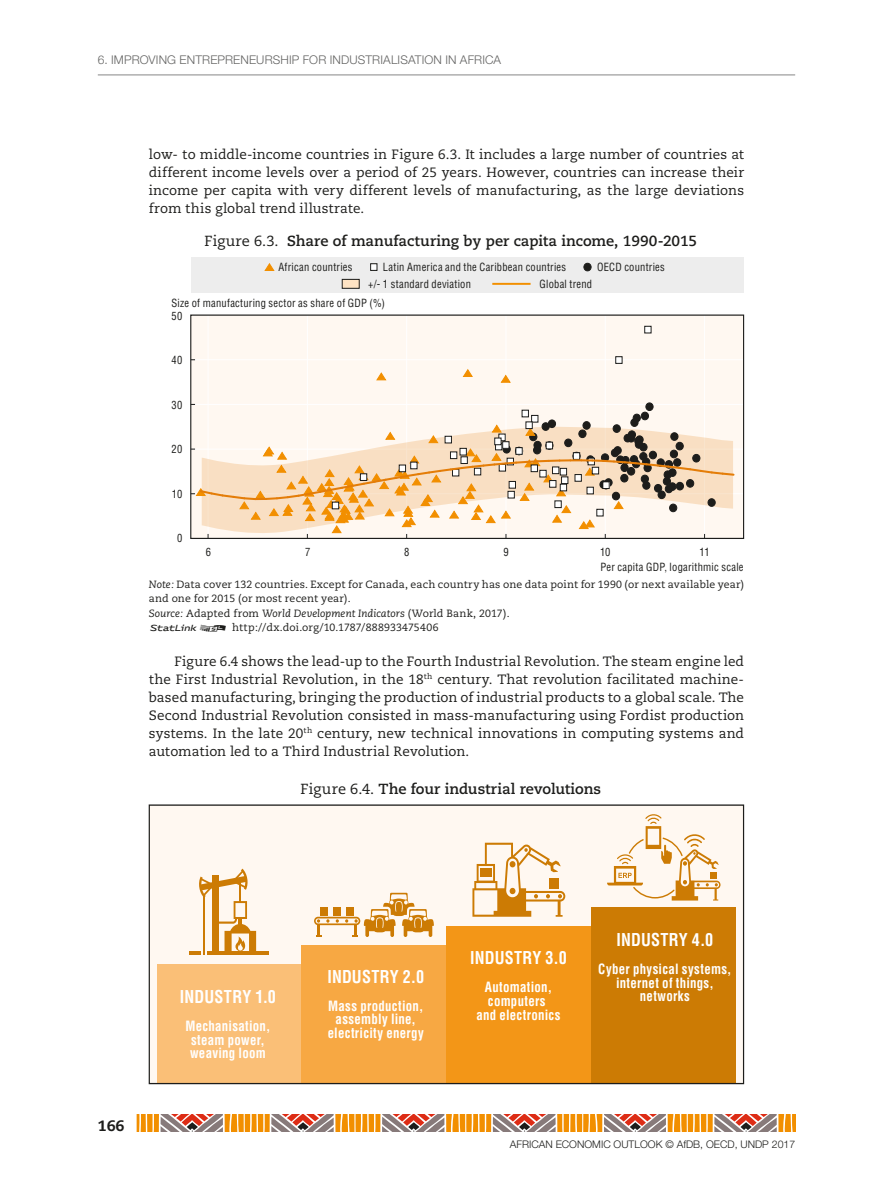
<style>
.page{position:relative;width:893px;height:1191px;background:#fff}
.page>*{position:absolute;margin:0;border:0;box-sizing:border-box;transform-origin:0 0}
.t1{font:700 condensed 17.25px "Helvetica";letter-spacing:.01em;color:#fff;scale:.93 1}
.t2{font:800 15px "Caecilia";color:#1d1d1b}
.t3{font:700 14.7px "Caecilia";color:#1d1d1b}
.t4{font:700 condensed 13.8px/13.8px "Helvetica";letter-spacing:.02em;color:#fff;text-align:center;scale:.93 1}
.Texte_normal{font:13.5px/18px "Caecilia";letter-spacing:.01em;color:#1d1d1b;text-align:justify}
.t5{font:300 12px "Helvetica Neue";letter-spacing:.01em;color:#646463}
.t6{font:condensed 10.95px "Helvetica";letter-spacing:.025em;color:#1d1d1b;scale:.95 1}
.Figure_source{font:10.5px/13.5px "Caecilia";letter-spacing:.015em;color:#1d1d1b}
.Figure_source-2{font:italic 10.5px "Caecilia";color:#1d1d1b}
.t7{font:300 10.5px "Helvetica Neue";color:#1d1d1b}
.Statlink{font:10.5px "Caecilia";letter-spacing:.015em;color:#1d1d1b}
.s1{font-weight:400}
.s2{font-style:italic}
.s3{font-style:normal}
.s4{font-family:"Stat Link"}
</style>
<div class="page">
<hr style="left:98px;top:75px;width:697px;height:1px;background:#878787">
<svg style="left:137px;top:1114px;width:658px;height:17px;background:#d09664"></svg>
<div style="left:191px;top:315px;width:553px;height:223px;background:#fff8f1"></div>
<div style="left:191px;top:257px;width:553px;height:36px;background:#ededed"></div>
<hr style="left:191px;top:493px;width:553px;height:1px;background:#fff">
<hr style="left:191px;top:449px;width:553px;height:1px;background:#fff">
<hr style="left:191px;top:404px;width:553px;height:1px;background:#fff">
<hr style="left:191px;top:359px;width:553px;height:1px;background:#fff">
<hr style="left:208px;top:315px;width:1px;height:223px;background:#fff">
<hr style="left:307px;top:315px;width:1px;height:223px;background:#fff">
<hr style="left:406px;top:315px;width:1px;height:223px;background:#fff">
<hr style="left:506px;top:315px;width:1px;height:223px;background:#fff">
<hr style="left:605px;top:315px;width:1px;height:223px;background:#fff">
<hr style="left:704px;top:315px;width:1px;height:223px;background:#fff">
<div style="left:633px;top:414px;width:7px;height:8px;background:#1d1d1b;border-radius:50%"></div>
<div style="left:633px;top:414px;width:8px;height:8px;border:1px solid #1d1d1b;border-radius:50%"></div>
<div style="left:641px;top:412px;width:7px;height:8px;background:#1d1d1b;border-radius:50%"></div>
<div style="left:641px;top:412px;width:8px;height:8px;border:1px solid #1d1d1b;border-radius:50%"></div>
<div style="left:631px;top:419px;width:7px;height:7px;background:#1d1d1b;border-radius:50%"></div>
<div style="left:630px;top:418px;width:8px;height:9px;border:1px solid #1d1d1b;border-radius:50%"></div>
<div style="left:646px;top:403px;width:7px;height:7px;background:#1d1d1b;border-radius:50%"></div>
<div style="left:645px;top:402px;width:8px;height:9px;border:1px solid #1d1d1b;border-radius:50%"></div>
<div style="left:548px;top:420px;width:8px;height:7px;background:#1d1d1b;border-radius:50%"></div>
<div style="left:548px;top:419px;width:8px;height:9px;border:1px solid #1d1d1b;border-radius:50%"></div>
<div style="left:583px;top:421px;width:8px;height:8px;border:1px solid #1d1d1b;border-radius:50%"></div>
<svg style="left:462px;top:369px;width:11px;height:8px"></svg>
<svg style="left:500px;top:374px;width:11px;height:9px"></svg>
<svg style="left:376px;top:372px;width:11px;height:9px"></svg>
<div style="left:532px;top:415px;width:6px;height:7px;background:#fff"></div>
<div style="left:531px;top:415px;width:7px;height:7px;border:1px solid #1d1d1b"></div>
<div style="left:525px;top:421px;width:8px;height:8px;border:1px solid #1d1d1b"></div>
<div style="left:615px;top:356px;width:7px;height:8px;border:1px solid #1d1d1b"></div>
<div style="left:645px;top:326px;width:6px;height:7px;background:#fff"></div>
<div style="left:644px;top:326px;width:7px;height:7px;border:1px solid #1d1d1b"></div>
<div style="left:522px;top:410px;width:6px;height:7px;background:#fff"></div>
<div style="left:522px;top:410px;width:7px;height:7px;border:1px solid #1d1d1b"></div>
<svg style="left:192px;top:422px;width:543px;height:115px"></svg>
<div style="left:190px;top:314px;width:554px;height:225px;border:1px solid #1d1d1b"></div>
<div style="left:342px;top:279px;width:17px;height:9px;background:#fee3c4"></div>
<div style="left:342px;top:279px;width:18px;height:10px;border:1px solid #1d1d1b"></div>
<hr style="left:492px;top:283px;width:39px;height:2px;background:#f28f00">
<svg style="left:264px;top:263px;width:11px;height:8px"></svg>
<svg style="left:372px;top:265px;width:3px;height:4px"></svg>
<div style="left:370px;top:263px;width:7px;height:8px;border:1px solid #1d1d1b"></div>
<div style="left:584px;top:263px;width:7px;height:8px;background:#1d1d1b;border-radius:50%"></div>
<div style="left:583px;top:263px;width:8px;height:8px;border:1px solid #1d1d1b;border-radius:50%"></div>
<div style="left:149px;top:805px;width:594px;height:278px;background:#fff8f1"></div>
<div style="left:157px;top:963px;width:144px;height:120px;background:#fabf77"></div>
<div style="left:301px;top:945px;width:145px;height:138px;background:#f7a843"></div>
<div style="left:446px;top:926px;width:145px;height:157px;background:#f39617"></div>
<div style="left:591px;top:907px;width:145px;height:176px;background:#cc7b04"></div>
<svg style="left:189px;top:868px;width:67px;height:86px"></svg>
<hr style="left:207px;top:951px;width:62px;height:3px;background:#cc7b04">
<svg style="left:472px;top:842px;width:93px;height:74px"></svg>
<div style="left:480px;top:868px;width:11px;height:9px;background:#cc7b04"></div>
<div style="left:549px;top:878px;width:10px;height:10px;background:#cc7b04"></div>
<svg style="left:607px;top:814px;width:113px;height:86px"></svg>
<svg style="left:314px;top:892px;width:120px;height:45px"></svg>
<div style="left:149px;top:804px;width:595px;height:280px;border:1px solid #1d1d1b"></div>
<p class="t5" style="left:98px;top:52px;width:26px">6. IMPRO</p>
<p class="t5" style="left:149px;top:52px;width:40px">VING ENTREPRENEUR</p>
<p class="t5" style="left:273px;top:52px;width:39px">SHIP FOR</p>
<p class="t5" style="left:330px;top:52px;width:8px">INDU</p>
<p class="t5" style="left:358px;top:52px;width:15px">STRIALI</p>
<p class="t5" style="left:400px;top:52px;width:16px">SATION</p>
<p class="t5" style="left:445px;top:52px;width:30px">IN AFRICA</p>
<p class="Texte_normal" style="left:149px;top:145px;width:597px">low- to middle-income countries in Figure 6.3. It includes a large number of countries at different income levels over a period of 25 years. However, countries can increase their income per capita with very different levels of manufacturing, as the large deviations from this global trend illustrate.</p>
<p class="t3" style="left:204px;top:232px;width:494px"><span class="s1">Figure 6.3.</span> Share of manufacturing by per capita income, 1990-2015</p>
<p class="t6" style="left:278px;top:260px;width:79px">African countries</p>
<p class="t6" style="left:383px;top:260px;width:195px">Latin America and the Caribbean countries</p>
<p class="t6" style="left:597px;top:260px;width:73px">OECD countries</p>
<p class="t6" style="left:368px;top:277px;width:110px">+/- 1 standard deviation</p>
<p class="t6" style="left:540px;top:277px;width:57px">Global trend</p>
<p class="t6" style="left:171px;top:296px;width:226px">Size of manufacturing sector as share of GDP (%)</p>
<p class="t6" style="left:171px;top:309px;width:13px">50</p>
<p class="t6" style="left:171px;top:353px;width:13px">40</p>
<p class="t6" style="left:171px;top:398px;width:13px">30</p>
<p class="t6" style="left:171px;top:442px;width:13px">20</p>
<p class="t6" style="left:172px;top:487px;width:12px">10</p>
<p class="t6" style="left:177px;top:531px;width:7px">0</p>
<p class="t6" style="left:206px;top:545px;width:7px">6</p>
<p class="t6" style="left:305px;top:545px;width:7px">7</p>
<p class="t6" style="left:404px;top:545px;width:7px">8</p>
<p class="t6" style="left:503px;top:545px;width:7px">9</p>
<p class="t6" style="left:600px;top:545px;width:12px">10</p>
<p class="t6" style="left:699px;top:545px;width:12px">11</p>
<p class="t6" style="left:600px;top:560px;width:152px">Per capita GDP, logarithmic scale</p>
<p class="Figure_source" style="left:149px;top:578px;width:597px"><span class="s2">Note:</span> Data cover 132 countries. Except for Canada, each country has one data point for 1990 (or next available year) and one for 2015 (or most recent year).</p>
<p class="Figure_source-2" style="left:149px;top:608px;width:362px">Source: <span class="s3">Adapted from</span> World Development Indicators <span class="s3">(World Bank, 2017).</span></p>
<p class="Statlink" style="left:149px;top:621px;width:291px"><span class="s4">12</span> http://dx.doi.org/10.1787/888933475406</p>
<p class="Texte_normal" style="left:149px;top:652px;width:597px;text-indent:26px">Figure 6.4 shows the lead-up to the Fourth Industrial Revolution. The steam engine led the First Industrial Revolution, in the 18<sup>th</sup> century. That revolution facilitated machine&shy;based manufacturing, bringing the production of industrial products to a global scale. The Second Industrial Revolution consisted in mass-manufacturing using Fordist production systems. In the late 20<sup>th</sup> century, new technical innovations in computing systems and automation led to a Third Industrial Revolution.</p>
<p class="t3" style="left:300px;top:780px;width:302px"><span class="s1">Figure 6.4.</span> The four industrial revolutions</p>
<p class="t2" style="left:98px;top:1116px;width:28px">166</p>
<p class="t1" style="left:180px;top:986px;width:105px">INDUSTRY 1.0</p>
<p class="t4" style="left:185px;top:1018px;width:93px">Mechanisation, steam power, weaving loom</p>
<p class="t1" style="left:327px;top:966px;width:106px">INDUSTRY 2.0</p>
<p class="t4" style="left:328px;top:998px;width:105px">Mass production, assembly line, electricity energy</p>
<p class="t1" style="left:470px;top:947px;width:106px">INDUSTRY 3.0</p>
<p class="t4" style="left:476px;top:980px;width:92px">Automation, computers<br>and electronics</p>
<p class="t1" style="left:616px;top:929px;width:106px">INDUSTRY 4.0</p>
<p class="t4" style="left:598px;top:961px;width:145px">Cyber physical systems, internet of things, networks</p>
<p class="t7" style="left:510px;top:1138px;width:287px">AFRICAN ECONOMIC OUTLOOK © AFDB, OECD, UNDP 2017</p>
</div>
